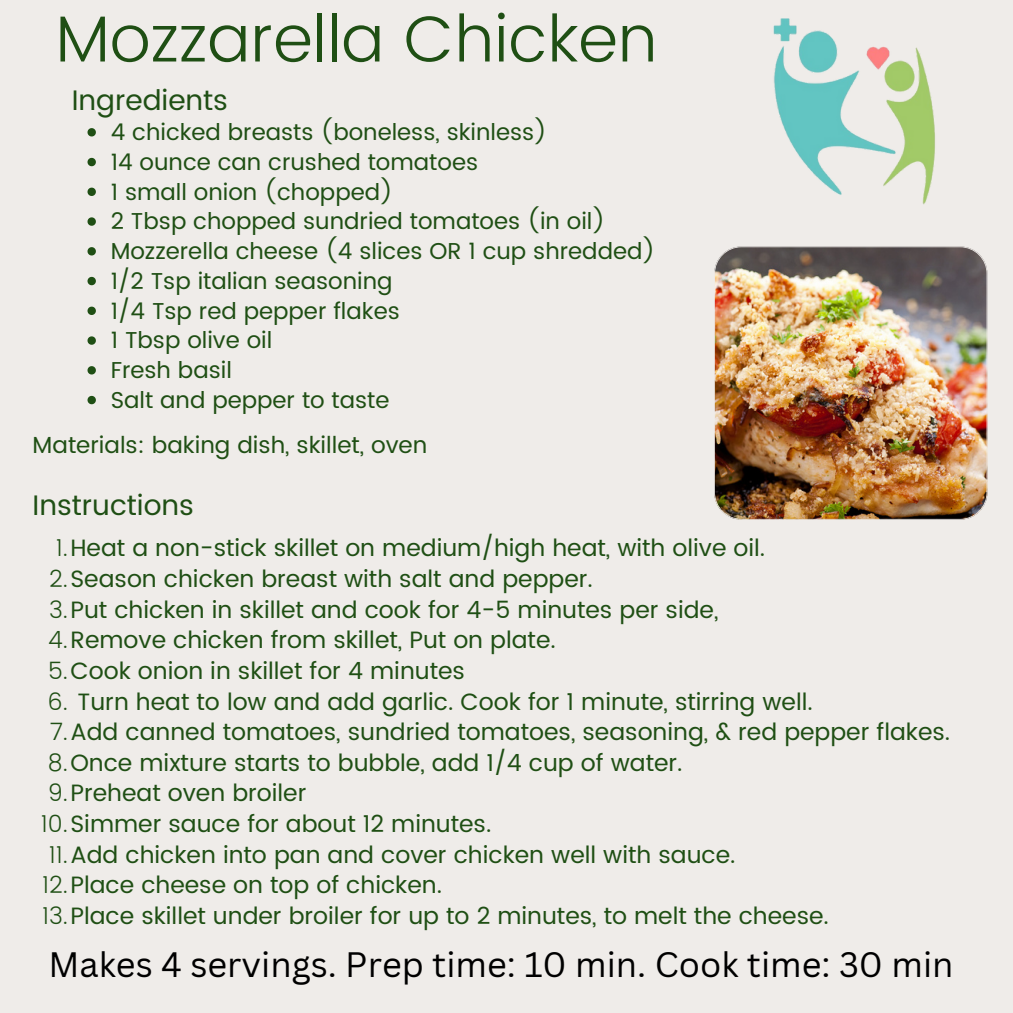
<style>
.page{position:relative;width:1013px;height:1013px;background:#fff}
.page>*{position:absolute;margin:0;border:0;box-sizing:border-box;transform-origin:0 0}
.t1{font:300 65px "Poppins";color:#1f4f14}
.t2{font:34.38px "Canva Sans";color:#000}
.t3{font:28.12px "Poppins";color:#1f4f14}
.t4{font:23.62px "Poppins";color:#1f4f14}
.t5{font:23.12px "Poppins";color:#1f4f14}
.t6{font:23px "Poppins";color:#1f4f14}
.s1{font-weight:300}
</style>
<div class="page">
<div style="left:0;top:0;width:1012px;height:1012px;background:#efece9"></div>
<img style="left:714px;top:246px;width:273px;height:273px">
<img style="left:773px;top:18px;width:162px;height:187px">
<svg style="left:87px;top:128px;width:9px;height:8px"></svg>
<svg style="left:87px;top:158px;width:9px;height:8px"></svg>
<svg style="left:87px;top:188px;width:9px;height:8px"></svg>
<svg style="left:87px;top:217px;width:9px;height:9px"></svg>
<svg style="left:87px;top:247px;width:9px;height:8px"></svg>
<svg style="left:87px;top:277px;width:9px;height:8px"></svg>
<svg style="left:87px;top:306px;width:9px;height:9px"></svg>
<svg style="left:87px;top:336px;width:9px;height:9px"></svg>
<svg style="left:87px;top:366px;width:9px;height:8px"></svg>
<svg style="left:87px;top:396px;width:9px;height:8px"></svg>
<h3 class="t1" style="left:56px;top:1px;width:603px">Mozzarella Chicken</h3>
<p class="t3" style="left:72px;top:84px;width:158px">Ingredients</p>
<p class="t6" style="left:111px;top:119px;width:438px">4 chicked breasts (boneless, skinless)</p>
<p class="t6" style="left:111px;top:148px;width:369px">14 ounce can crushed tomatoes</p>
<p class="t6" style="left:111px;top:178px;width:284px">1 small onion (chopped)</p>
<p class="t6" style="left:111px;top:208px;width:496px">2 Tbsp chopped sundried tomatoes (in oil)</p>
<p class="t6" style="left:111px;top:238px;width:546px">Mozzerella cheese (4 slices OR 1 cup shredded)</p>
<p class="t6" style="left:111px;top:267px;width:283px">1/2 Tsp italian seasoning</p>
<p class="t6" style="left:111px;top:297px;width:290px">1/4 Tsp red pepper flakes</p>
<p class="t6" style="left:111px;top:327px;width:163px">1 Tbsp olive oil</p>
<p class="t6" style="left:111px;top:357px;width:123px">Fresh basil</p>
<p class="t6" style="left:111px;top:386px;width:280px">Salt and pepper to taste</p>
<p class="t5" style="left:33px;top:432px;width:396px">Materials: baking dish, skillet, oven</p>
<p class="t3" style="left:33px;top:489px;width:163px">Instructions</p>
<h3 class="t4" style="left:56px;top:534px;width:711px"><span class="s1">1.</span>Heat a non-stick skillet on medium/high heat, with olive oil.</h3>
<p class="t4" style="left:49px;top:565px;width:545px"><span class="s1">2.</span>Season chicken breast with salt and pepper.</p>
<p class="t4" style="left:49px;top:595px;width:671px"><span class="s1">3.</span>Put chicken in skillet and cook for 4-5 minutes per side,</p>
<p class="t4" style="left:48px;top:626px;width:509px"><span class="s1">4.</span>Remove chicken from skillet, Put on plate.</p>
<p class="t4" style="left:48px;top:657px;width:418px"><span class="s1">5.</span>Cook onion in skillet for 4 minutes</p>
<p class="t4" style="left:48px;top:687px;width:766px"><span class="s1">6.</span> Turn heat to low and add garlic. Cook for 1 minute, stirring well.</p>
<p class="t4" style="left:50px;top:718px;width:902px"><span class="s1">7.</span>Add canned tomatoes, sundried tomatoes, seasoning, &amp; red pepper flakes.</p>
<p class="t4" style="left:48px;top:748px;width:636px"><span class="s1">8.</span>Once mixture starts to bubble, add 1/4 cup of water.</p>
<p class="t4" style="left:48px;top:779px;width:260px"><span class="s1">9.</span>Preheat oven broiler</p>
<p class="t4" style="left:41px;top:810px;width:452px"><span class="s1">10.</span>Simmer sauce for about 12 minutes.</p>
<p class="t4" style="left:49px;top:840px;width:688px"><span class="s1">11.</span>Add chicken into pan and cover chicken well with sauce.</p>
<p class="t4" style="left:42px;top:871px;width:401px"><span class="s1">12.</span>Place cheese on top of chicken.</p>
<p class="t4" style="left:42px;top:901px;width:788px"><span class="s1">13.</span>Place skillet under broiler for up to 2 minutes, to melt the cheese.</p>
<p class="t2" style="left:48px;top:939px;width:906px">Makes 4 servings. Prep time: 10 min. Cook time: 30 min</p>
</div>
